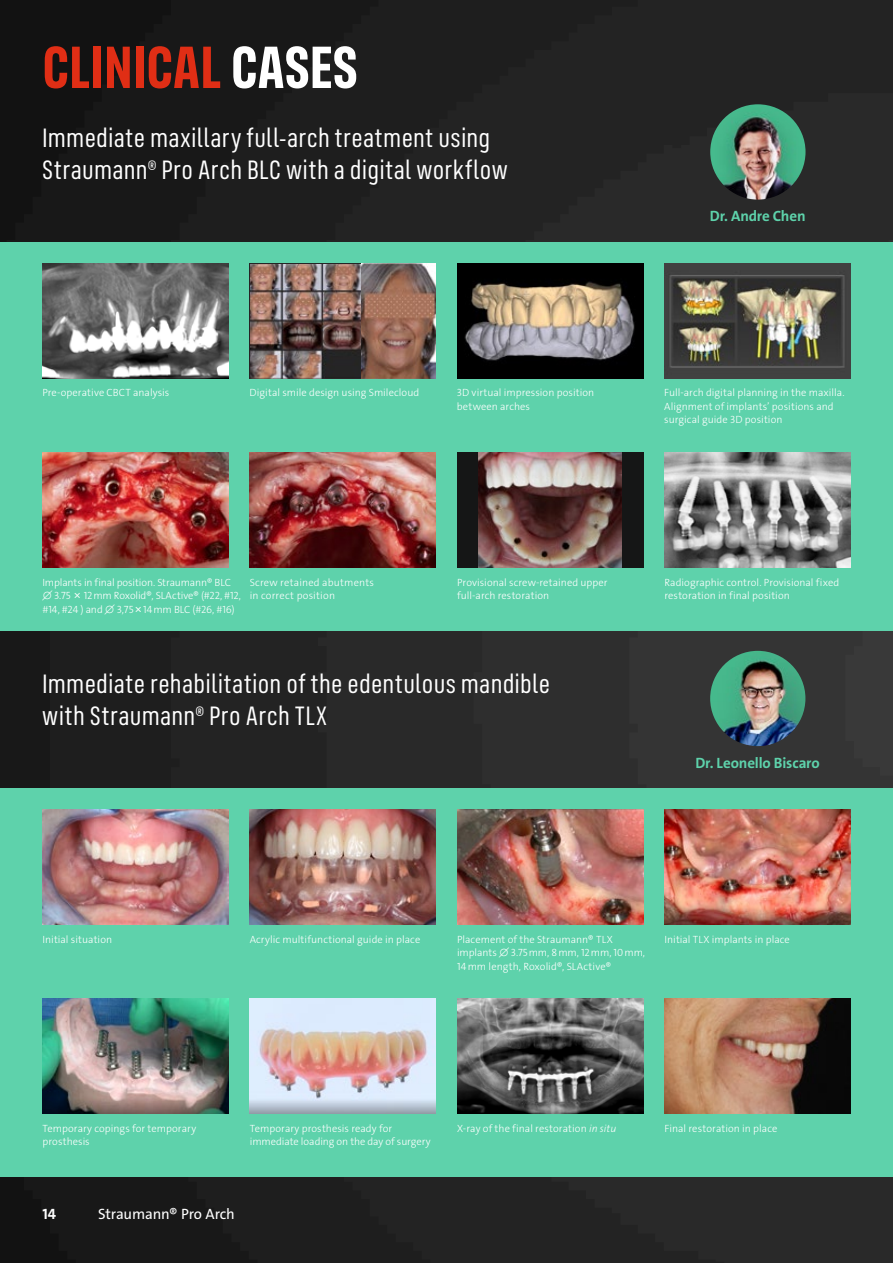
<style>
.page{position:relative;width:893px;height:1263px;background:#fff}
.page>*{position:absolute;margin:0;border:0;box-sizing:border-box;transform-origin:0 0}
.Heading{font:700 60px "FS Industrie Cd";color:#e02e15}
.Lead{font:27px/31.5px "FS Industrie Cd";letter-spacing:.01em;color:#fff}
.Copy_Title{font:15px "The Sans LP7 Bld";letter-spacing:-.01em;color:#5ed2ab}
.t1{font:15px "The Sans LP5 Plain";letter-spacing:-.01em;color:#fff}
.t2{font:15px "The Sans LP7 Bld";color:#fff}
.t3{font:10.5px/13.5px "The Sans LP3 Lig";letter-spacing:.005em;color:#fff}
.t4{font:10.5px/13.5px "The Sans LP3 Lig";letter-spacing:-.015em;color:#fff}
.s1{color:#fff}
.s2{font-family:"The Sans LP5 Plain"}
.s3{font-family:"The Sans LP3 Lig IT"}
</style>
<div class="page">
<img style="left:0;top:0;width:893px;height:1263px">
<div style="left:0;top:788px;width:893px;height:389px;background:#5ed2ab"></div>
<img style="left:710px;top:651px;width:95px;height:95px;border-radius:48px">
<div style="left:0;top:242px;width:893px;height:388px;background:#5ed2ab"></div>
<img style="left:250px;top:809px;width:186px;height:116px">
<img style="left:43px;top:809px;width:186px;height:116px">
<img style="left:457px;top:809px;width:186px;height:116px">
<img style="left:664px;top:809px;width:186px;height:116px">
<img style="left:43px;top:998px;width:186px;height:116px">
<img style="left:250px;top:998px;width:186px;height:116px">
<img style="left:457px;top:998px;width:186px;height:116px">
<img style="left:664px;top:998px;width:186px;height:116px">
<img style="left:710px;top:104px;width:95px;height:96px;border-radius:48px">
<img style="left:664px;top:452px;width:186px;height:116px">
<img style="left:43px;top:452px;width:186px;height:116px">
<img style="left:664px;top:263px;width:186px;height:116px">
<img style="left:457px;top:263px;width:186px;height:116px">
<img style="left:43px;top:263px;width:186px;height:116px">
<img style="left:250px;top:263px;width:186px;height:116px">
<img style="left:250px;top:452px;width:186px;height:116px">
<div style="left:457px;top:452px;width:186px;height:116px;background:#151616"></div>
<img style="left:479px;top:452px;width:142px;height:116px">
<p class="Heading" style="left:43px;top:30px;width:317px">CLINICAL <span class="s1">CASES</span></p>
<p class="Lead" style="left:42px;top:122px;width:467px">Immediate maxillary full-arch treatment using<br>Straumann® Pro Arch BLC with a digital workflow</p>
<p class="Copy_Title" style="left:710px;top:207px;width:97px">Dr. Andre Chen</p>
<p class="t3" style="left:42px;top:386px;width:129px">Pre-operative CBCT analysis</p>
<p class="t3" style="left:250px;top:386px;width:171px">Digital smile design using Smilecloud</p>
<p class="t3" style="left:457px;top:386px;width:139px">3D virtual impression position between arches</p>
<p class="t3" style="left:664px;top:386px;width:182px">Full-arch digital planning in the maxilla.<br>Alignment of implants’ positions and surgical guide 3D position</p>
<p class="t4" style="left:42px;top:575px;width:200px">Implants in final position. Straumann® BLC ∅ 3.75 <span class="s2">⊗</span> 12mm Roxolid®, SLActive® (#22, #12, #14, #24 ) and ∅ 3,75<span class="s2">⊗</span>14mm BLC (#26, #16)</p>
<p class="t3" style="left:250px;top:575px;width:126px">Screw retained abutments in correct position</p>
<p class="t3" style="left:457px;top:575px;width:152px">Provisional screw-retained upper full-arch restoration</p>
<p class="t3" style="left:664px;top:575px;width:176px">Radiographic control. Provisional fixed restoration in final position</p>
<p class="Lead" style="left:42px;top:668px;width:509px">Immediate rehabilitation of the edentulous mandible with Straumann® Pro Arch TLX</p>
<p class="Copy_Title" style="left:695px;top:753px;width:126px">Dr. Leonello Biscaro</p>
<p class="t3" style="left:43px;top:933px;width:71px">Initial situation</p>
<p class="t3" style="left:250px;top:933px;width:172px">Acrylic multifunctional guide in place</p>
<p class="t3" style="left:457px;top:933px;width:190px">Placement of the Straumann® TLX implants ∅ 3.75mm, 8mm, 12mm, 10mm,<br>14mm length, Roxolid®, SLActive®</p>
<p class="t3" style="left:664px;top:933px;width:127px">Initial TLX implants in place</p>
<p class="t3" style="left:43px;top:1122px;width:155px">Temporary copings for temporary prosthesis</p>
<p class="t3" style="left:250px;top:1122px;width:182px">Temporary prosthesis ready for immediate loading on the day of surgery</p>
<p class="t3" style="left:457px;top:1122px;width:161px">X-ray of the final restoration <span class="s3">in situ</span></p>
<p class="t3" style="left:664px;top:1122px;width:114px">Final restoration in place</p>
<p class="t2" style="left:43px;top:1204px;width:15px">14</p>
<p class="t1" style="left:98px;top:1204px;width:138px">Straumann® Pro Arch</p>
</div>
